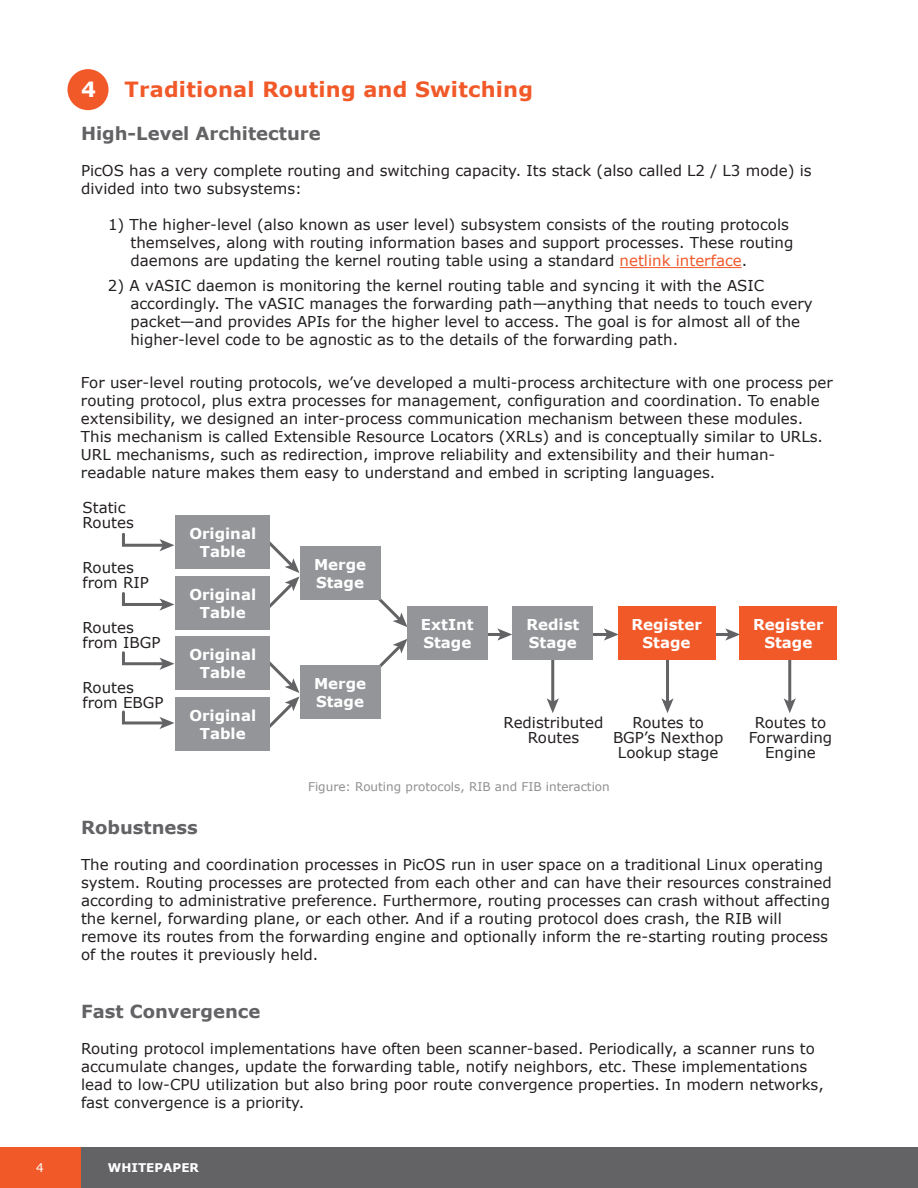
<style>
.page{position:relative;width:918px;height:1188px;background:#fff}
.page>*{position:absolute;margin:0;border:0;box-sizing:border-box;transform-origin:0 0}
.t1{font:700 21px "Verdana";letter-spacing:.01em;color:#f15929}
.t2{font:700 21px "Verdana";color:#fff}
.t3{font:700 18px "Verdana";color:#636366}
.t4{font:15px/18px "Verdana";color:#231f20}
.t5{font:700 15px/18px "Verdana";color:#fff;text-align:center}
.t6{font:12px "Verdana";color:#8f8f8f}
.t7{font:700 12px "Verdana";color:#fff}
.t8{font:12px "Verdana";color:#fff}
.s1{color:#f15929}
</style>
<div class="page">
<div style="left:0;top:1148px;width:81px;height:40px;background:#f15929"></div>
<div style="left:81px;top:1148px;width:837px;height:40px;background:#636366"></div>
<div style="left:68px;top:69px;width:41px;height:41px;background:#f15929;border-radius:50%"></div>
<hr style="left:620px;top:267px;width:122px;height:1px;background:#f15929">
<hr style="left:454px;top:633px;width:48px;height:3px;background:#636366">
<svg style="left:497px;top:628px;width:15px;height:13px"></svg>
<svg style="left:379px;top:639px;width:28px;height:28px"></svg>
<svg style="left:378px;top:598px;width:29px;height:29px"></svg>
<svg style="left:270px;top:541px;width:30px;height:67px"></svg>
<svg style="left:270px;top:661px;width:30px;height:67px"></svg>
<hr style="left:551px;top:655px;width:3px;height:48px;background:#636366">
<svg style="left:547px;top:698px;width:12px;height:15px"></svg>
<hr style="left:666px;top:655px;width:3px;height:48px;background:#636366">
<svg style="left:661px;top:698px;width:13px;height:15px"></svg>
<hr style="left:788px;top:655px;width:3px;height:48px;background:#636366">
<svg style="left:784px;top:698px;width:12px;height:15px"></svg>
<hr style="left:560px;top:633px;width:48px;height:3px;background:#636366">
<svg style="left:604px;top:628px;width:14px;height:13px"></svg>
<hr style="left:682px;top:633px;width:48px;height:3px;background:#636366">
<svg style="left:725px;top:628px;width:15px;height:13px"></svg>
<div style="left:176px;top:515px;width:94px;height:54px;background:#939598"></div>
<div style="left:300px;top:546px;width:81px;height:54px;background:#939598"></div>
<div style="left:407px;top:606px;width:81px;height:54px;background:#939598"></div>
<div style="left:512px;top:606px;width:81px;height:54px;background:#939598"></div>
<div style="left:618px;top:606px;width:97px;height:54px;background:#f15929"></div>
<div style="left:740px;top:606px;width:97px;height:54px;background:#f15929"></div>
<div style="left:300px;top:665px;width:81px;height:54px;background:#939598"></div>
<div style="left:176px;top:576px;width:94px;height:54px;background:#939598"></div>
<div style="left:176px;top:636px;width:94px;height:54px;background:#939598"></div>
<div style="left:176px;top:697px;width:94px;height:54px;background:#939598"></div>
<svg style="left:122px;top:532px;width:52px;height:19px"></svg>
<svg style="left:122px;top:592px;width:52px;height:19px"></svg>
<svg style="left:122px;top:651px;width:52px;height:19px"></svg>
<svg style="left:122px;top:710px;width:52px;height:19px"></svg>
<h1 class="t2" style="left:81px;top:75px;width:16px">4</h1>
<h1 class="t1" style="left:125px;top:75px;width:410px">Traditional Routing and Switching</h1>
<p class="t3" style="left:81px;top:121px;width:241px">High-Level Architecture</p>
<p class="t4" style="left:81px;top:162px;width:732px">PicOS has a very complete routing and switching capacity. Its stack (also called L2 / L3 mode) is divided into two subsystems:</p>
<p class="t4" style="left:130px;top:216px;width:664px;text-indent:-22px">1) The higher-level (also known as user level) subsystem consists of the routing protocols themselves, along with routing information bases and support processes. These routing daemons are updating the kernel routing table using a standard <span class="s1">netlink interface</span>.</p>
<p class="t4" style="left:130px;top:276px;width:684px;text-indent:-22px">2) A vASIC daemon is monitoring the kernel routing table and syncing it with the ASIC accordingly. The vASIC manages the forwarding path—anything that needs to touch every packet—and provides APIs for the higher level to access. The goal is for almost all of the higher-level code to be agnostic as to the details of the forwarding path.</p>
<p class="t4" style="left:81px;top:373px;width:753px">For user-level routing protocols, we’ve developed a multi-process architecture with one process per routing protocol, plus extra processes for management, configuration and coordination. To enable extensibility, we designed an inter-process communication mechanism between these modules.<br>This mechanism is called Extensible Resource Locators (XRLs) and is conceptually similar to URLs.<br>URL mechanisms, such as redirection, improve reliability and extensibility and their human&shy;readable nature makes them easy to understand and embed in scripting languages.</p>
<p class="t4" style="left:83px;top:500px;width:53px;line-height:15px">Static<br>Routes</p>
<p class="t4" style="left:83px;top:560px;width:68px;line-height:15px">Routes from RIP</p>
<p class="t4" style="left:83px;top:620px;width:79px;line-height:15px">Routes from IBGP</p>
<p class="t4" style="left:83px;top:680px;width:83px;line-height:15px">Routes from EBGP</p>
<p class="t5" style="left:189px;top:524px;width:68px">Original<br>Table</p>
<p class="t5" style="left:314px;top:555px;width:54px;text-align:left">Merge<br>Stage</p>
<p class="t5" style="left:189px;top:585px;width:68px">Original<br>Table</p>
<p class="t5" style="left:189px;top:645px;width:68px">Original<br>Table</p>
<p class="t5" style="left:189px;top:706px;width:68px">Original<br>Table</p>
<p class="t4" style="left:504px;top:715px;width:101px;line-height:15px;text-align:center">Redistributed<br>Routes</p>
<p class="t4" style="left:613px;top:715px;width:112px;line-height:15px;text-align:center">Routes to<br>BGP’s Nexthop<br>Lookup stage</p>
<p class="t4" style="left:749px;top:715px;width:85px;line-height:15px;text-align:center">Routes to<br>Forwarding<br>Engine</p>
<p class="t5" style="left:421px;top:615px;width:54px;text-align:left">ExtInt<br>Stage</p>
<p class="t5" style="left:526px;top:615px;width:55px;text-align:left">Redist<br>Stage</p>
<p class="t5" style="left:631px;top:615px;width:72px">Register<br>Stage</p>
<p class="t5" style="left:753px;top:615px;width:72px">Register<br>Stage</p>
<p class="t5" style="left:314px;top:674px;width:54px;text-align:left">Merge<br>Stage</p>
<p class="t6" style="left:308px;top:778px;width:303px">Figure: Routing protocols, RIB and FIB interaction</p>
<p class="t3" style="left:81px;top:815px;width:118px">Robustness</p>
<p class="t4" style="left:81px;top:855px;width:752px">The routing and coordination processes in PicOS run in user space on a traditional Linux operating system. Routing processes are protected from each other and can have their resources constrained according to administrative preference. Furthermore, routing processes can crash without affecting the kernel, forwarding plane, or each other. And if a routing protocol does crash, the RIB will remove its routes from the forwarding engine and optionally inform the re-starting routing process of the routes it previously held.</p>
<p class="t3" style="left:81px;top:998px;width:181px">Fast Convergence</p>
<p class="t4" style="left:81px;top:1039px;width:744px">Routing protocol implementations have often been scanner-based. Periodically, a scanner runs to accumulate changes, update the forwarding table, notify neighbors, etc. These implementations lead to low-CPU utilization but also bring poor route convergence properties. In modern networks, fast convergence is a priority.</p>
<p class="t8" style="left:36px;top:1160px;width:9px">4</p>
<p class="t7" style="left:108px;top:1160px;width:92px">WHITEPAPER</p>
</div>
